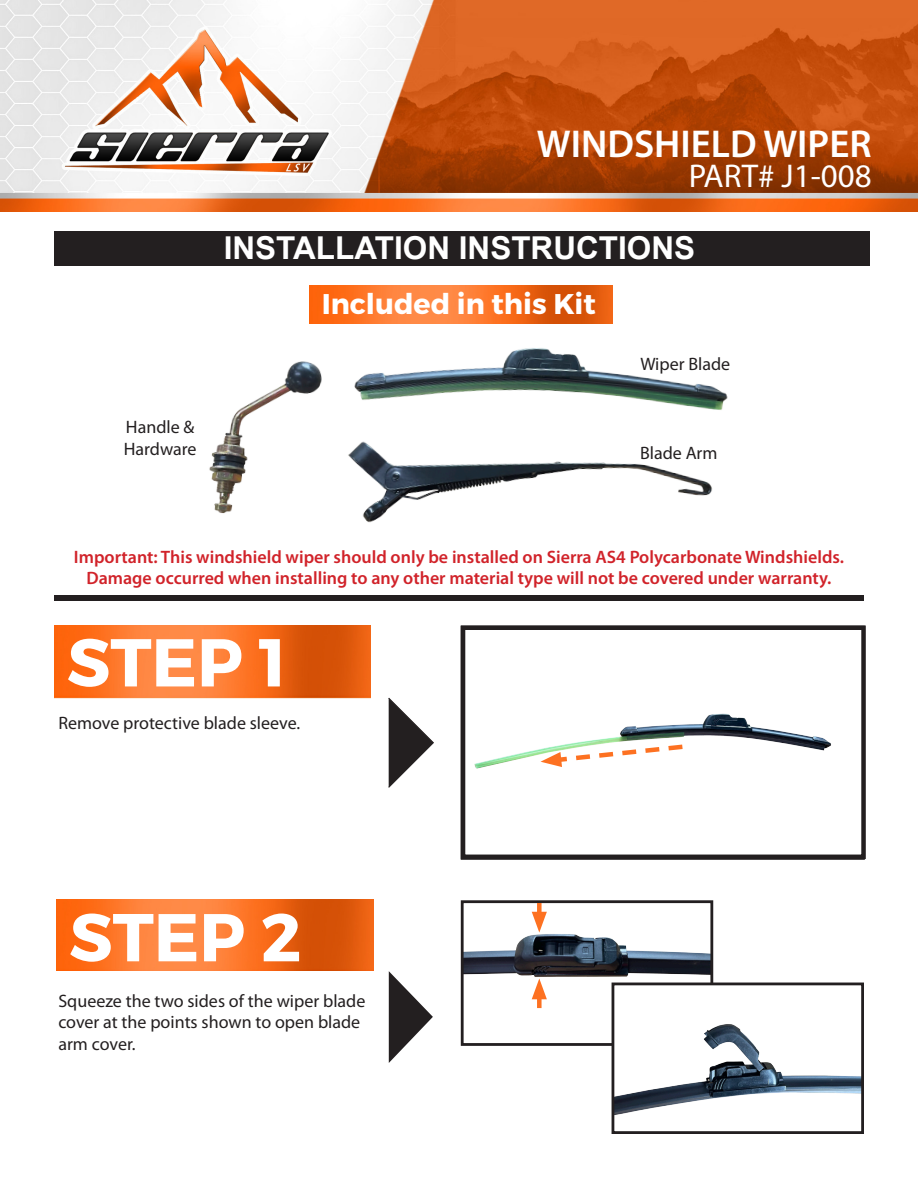
<style>
.page{position:relative;width:918px;height:1188px;background:#fff}
.page>*{position:absolute;margin:0;border:0;box-sizing:border-box;transform-origin:0 0}
.t1{font:700 67.5px "Montserrat";color:#fff}
.t2{font:600 39px "Myriad Pro";color:#fff}
.t3{font:33px "Myriad Pro";color:#fff}
.t4{font:700 31.5px "Arial";color:#fff}
.t5{font:700 28.5px "Montserrat";color:#fff}
.t6{font:27px "Arial";color:#fff}
.t7{font:600 18px "Myriad Pro";color:#d1232a}
.t8{font:18px/21.6px "Myriad Pro";color:#231f20}
</style>
<div class="page">
<img style="left:309px;top:285px;width:304px;height:38px">
<img style="left:54px;top:625px;width:317px;height:73px">
<svg style="left:388px;top:697px;width:46px;height:91px"></svg>
<div style="left:54px;top:231px;width:816px;height:35px;background:#231f20"></div>
<div style="left:54px;top:595px;width:810px;height:6px;background:#231f20"></div>
<img style="left:56px;top:900px;width:317px;height:71px">
<img style="left:474px;top:713px;width:357px;height:56px">
<div style="left:461px;top:626px;width:405px;height:233px;border:4px solid #231f20"></div>
<img style="left:209px;top:348px;width:519px;height:175px">
<img style="left:465px;top:911px;width:244px;height:131px">
<div style="left:461px;top:900px;width:252px;height:146px;border:3px solid #231f20"></div>
<svg style="left:389px;top:971px;width:44px;height:92px"></svg>
<img style="left:616px;top:987px;width:244px;height:128px">
<div style="left:612px;top:983px;width:252px;height:151px;border:3px solid #231f20"></div>
<img style="left:0;top:0;width:918px;height:211px">
<svg style="left:541px;top:742px;width:146px;height:25px"></svg>
<div style="left:537px;top:903px;width:5px;height:17px;background:#fd7121"></div>
<svg style="left:532px;top:912px;width:15px;height:21px"></svg>
<div style="left:537px;top:991px;width:5px;height:17px;background:#fd7121"></div>
<svg style="left:532px;top:978px;width:15px;height:21px"></svg>
<p class="t2" style="left:537px;top:119px;width:336px">WINDSHIELD WIPER</p>
<p class="t3" style="left:689px;top:156px;width:184px">PART# J1-008</p>
<p class="t6" style="left:709px;top:131px;width:158px">Part# 00-000</p>
<p class="t4" style="left:226px;top:226px;width:473px">INSTALLATION INSTRUCTIONS</p>
<p class="t5" style="left:324px;top:287px;width:276px">Included in this Kit</p>
<p class="t8" style="left:126px;top:416px;width:70px">Handle &amp;</p>
<p class="t8" style="left:124px;top:437px;width:74px">Hardware</p>
<p class="t8" style="left:640px;top:353px;width:91px">Wiper Blade</p>
<p class="t8" style="left:640px;top:442px;width:79px">Blade Arm</p>
<p class="t7" style="left:74px;top:545px;width:772px">Important: This windshield wiper should only be installed on Sierra AS4 Polycarbonate Windshields.</p>
<p class="t7" style="left:86px;top:567px;width:747px">Damage occurred when installing to any other material type will not be covered under warranty.</p>
<p class="t1" style="left:69px;top:621px;width:221px">STEP 1</p>
<p class="t8" style="left:58px;top:712px;width:243px">Remove protective blade sleeve.</p>
<p class="t1" style="left:69px;top:896px;width:234px">STEP 2</p>
<p class="t8" style="left:58px;top:989px;width:309px">Squeeze the two sides of the wiper blade cover at the points shown to open blade arm cover.</p>
</div>
